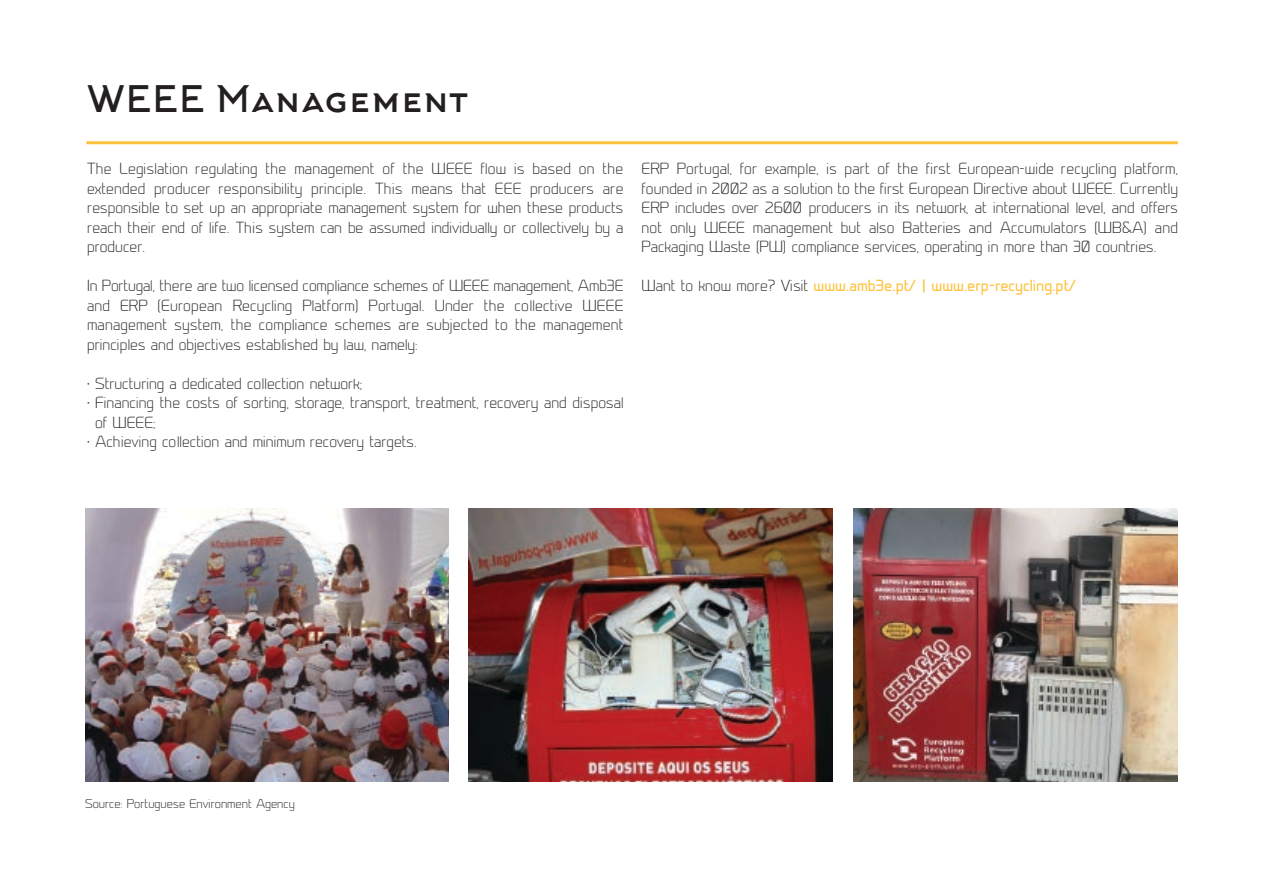
<style>
.page{position:relative;width:1263px;height:893px;background:#fff}
.page>*{position:absolute;margin:0;border:0;box-sizing:border-box;transform-origin:0 0}
.t1{font:36px "Arkhip";color:#231f20}
.t2{font:300 15px/19.5px "Prime";color:#231f20;text-align:justify}
.t3{font:15px "Prime";color:#fec13b}
.t4{font:300 12px "Prime";color:#231f20}
.s1{font-weight:300;color:#231f20}
</style>
<div class="page">
<img style="left:85px;top:508px;width:364px;height:273px">
<img style="left:854px;top:508px;width:324px;height:273px">
<img style="left:468px;top:508px;width:364px;height:273px">
<hr style="left:86px;top:141px;width:1092px;height:3px;background:#fec13b">
<h1 class="t1" style="left:86px;top:78px;width:384px">WEEE Management</h1>
<p class="t2" style="left:87px;top:160px;width:538px">The Legislation regulating the management of the WEEE flow is based on the extended producer responsibility principle. This means that EEE producers are responsible to set up an appropriate management system for when these products reach their end of life. This system can be assumed individually or collectively by a producer.</p>
<p class="t2" style="left:87px;top:277px;width:538px">In Portugal, there are two licensed compliance schemes of WEEE management, Amb3E and ERP (European Recycling Platform) Portugal. Under the collective WEEE management system, the compliance schemes are subjected to the management principles and objectives established by law, namely:</p>
<p class="t2" style="left:87px;top:375px;width:277px">• Structuring a dedicated collection network;</p>
<p class="t2" style="left:95px;top:394px;width:530px;text-indent:-8px">• Financing the costs of sorting, storage, transport, treatment, recovery and disposal of WEEE;</p>
<p class="t2" style="left:87px;top:433px;width:331px">• Achieving collection and minimum recovery targets.</p>
<p class="t2" style="left:641px;top:160px;width:538px">ERP Portugal, for example, is part of the first European-wide recycling platform, founded in 2002 as a solution to the first European Directive about WEEE. Currently ERP includes over 2600 producers in its network, at international level, and offers not only WEEE management but also Batteries and Accumulators (WB&amp;A) and Packaging Waste (PW) compliance services, operating in more than 30 countries.</p>
<p class="t3" style="left:641px;top:280px;width:436px"><span class="s1">Want to know more? Visit</span> www.amb3e.pt/ | www.erp-recycling.pt/</p>
<p class="t4" style="left:85px;top:798px;width:211px">Source: Portuguese Environment Agency</p>
</div>
